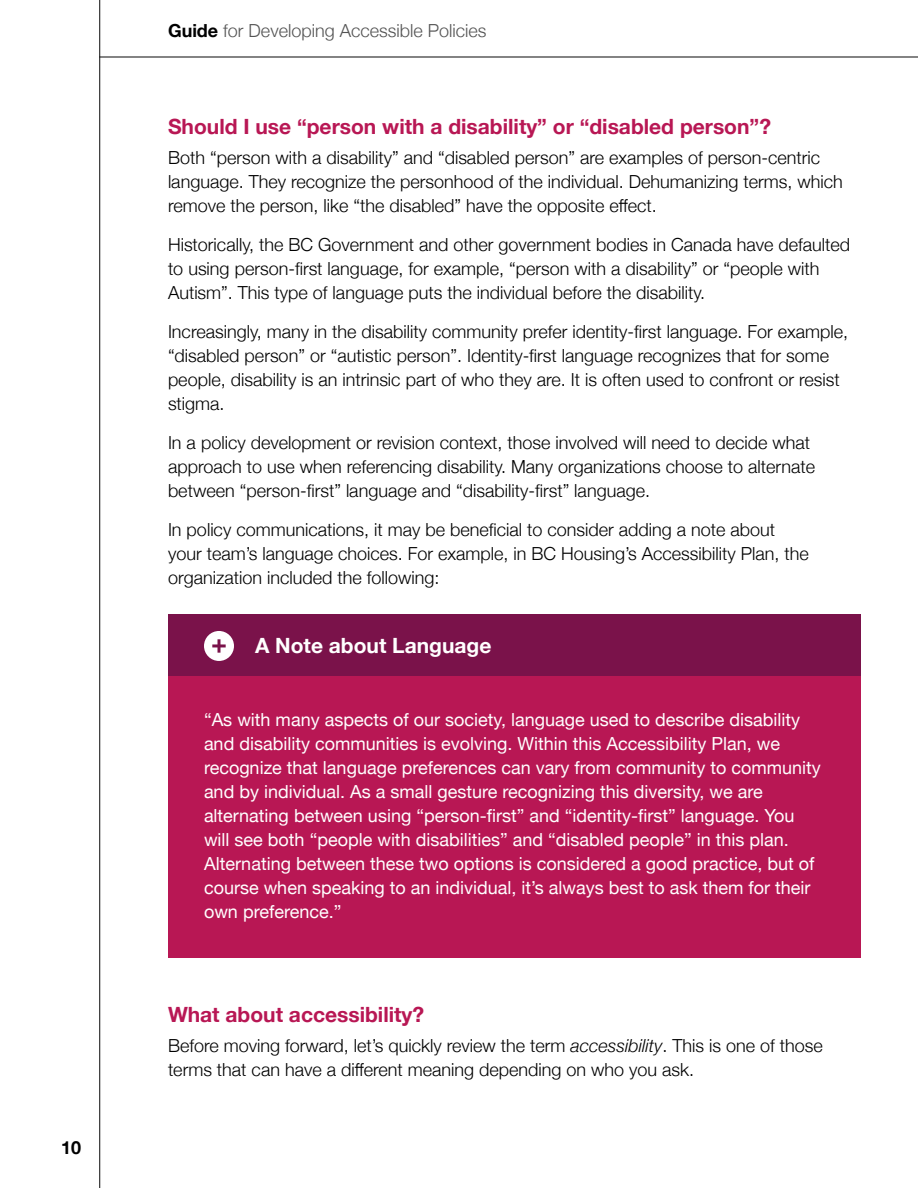
<style>
.page{position:relative;width:918px;height:1188px;background:#fff}
.page>*{position:absolute;margin:0;border:0;box-sizing:border-box;transform-origin:0 0}
.t1{font:700 21px "Helvetica Neue";color:#b81754}
.t2{font:700 21px "Helvetica Neue";color:#fff}
.t3{font:300 18px/24px "Helvetica Neue";color:#000}
.t4{font:18px/24px "Helvetica Neue";color:#fff}
.t5{font:300 18px "Helvetica Neue";color:#545454}
.t6{font:700 18px "Helvetica Neue";color:#000}
.s1{font-weight:700;color:#000}
.s2{font-style:italic}
</style>
<div class="page">
<hr style="left:99px;top:0;width:1px;height:1188px;background:#0a0a0a">
<hr style="left:99px;top:57px;width:819px;height:1px;background:#0a0a0a">
<div style="left:168px;top:614px;width:693px;height:62px;background:#7a124a"></div>
<div style="left:168px;top:676px;width:693px;height:281px;background:#b81754"></div>
<div style="left:204px;top:631px;width:30px;height:30px;background:#fff;border-radius:50%"></div>
<svg style="left:218px;top:639px;width:2px;height:14px"></svg>
<hr style="left:212px;top:644px;width:14px;height:3px;background:#7a124a">
<p class="t6" style="left:61px;top:1134px;width:22px">10</p>
<p class="t5" style="left:168px;top:16px;width:320px"><span class="s1">Guide</span> for Developing Accessible Policies</p>
<h3 class="t1" style="left:168px;top:111px;width:605px">Should I use “person with a disability” or “disabled person”?</h3>
<p class="t3" style="left:168px;top:145px;width:676px">Both “person with a disability” and “disabled person” are examples of person-centric language. They recognize the personhood of the individual. Dehumanizing terms, which remove the person, like “the disabled” have the opposite effect.</p>
<p class="t3" style="left:168px;top:232px;width:684px">Historically, the BC Government and other government bodies in Canada have defaulted to using person-first language, for example, “person with a disability” or “people with<br>Autism”. This type of language puts the individual before the disability.</p>
<p class="t3" style="left:168px;top:319px;width:682px">Increasingly, many in the disability community prefer identity-first language. For example, “disabled person” or “autistic person”. Identity-first language recognizes that for some people, disability is an intrinsic part of who they are. It is often used to confront or resist stigma.</p>
<p class="t3" style="left:168px;top:430px;width:649px">In a policy development or revision context, those involved will need to decide what approach to use when referencing disability. Many organizations choose to alternate between “person-first” language and “disability-first” language.</p>
<p class="t3" style="left:168px;top:517px;width:642px">In policy communications, it may be beneficial to consider adding a note about your team’s language choices. For example, in BC Housing’s Accessibility Plan, the organization included the following:</p>
<p class="t2" style="left:255px;top:630px;width:238px">A Note about Language</p>
<p class="t4" style="left:204px;top:709px;width:618px">“As with many aspects of our society, language used to describe disability and disability communities is evolving. Within this Accessibility Plan, we recognize that language preferences can vary from community to community and by individual. As a small gesture recognizing this diversity, we are alternating between using “person-first” and “identity-first” language. You will see both “people with disabilities” and “disabled people” in this plan.<br>Alternating between these two options is considered a good practice, but of course when speaking to an individual, it’s always best to ask them for their own preference.”</p>
<h3 class="t1" style="left:168px;top:998px;width:258px">What about accessibility?</h3>
<p class="t3" style="left:168px;top:1032px;width:656px">Before moving forward, let’s quickly review the term <span class="s2">accessibility</span>. This is one of those terms that can have a different meaning depending on who you ask.</p>
</div>
